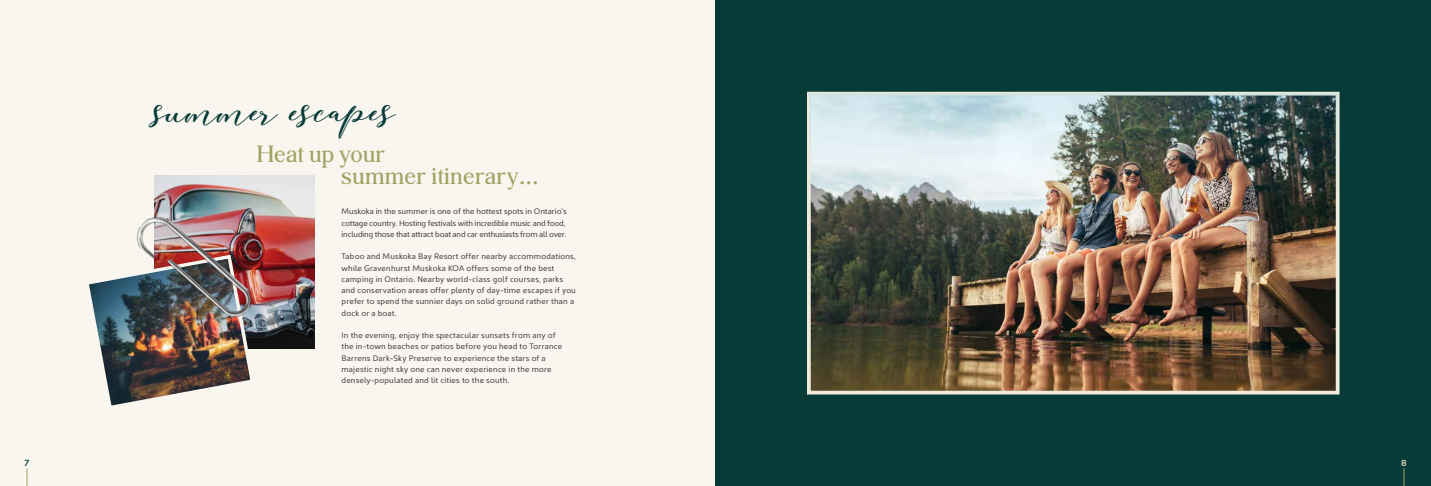
<style>
.page{position:relative;width:1431px;height:486px;background:#fff}
.page>*{position:absolute;margin:0;border:0;box-sizing:border-box;transform-origin:0 0}
.t1{font:43.65px "Strong Farmhouse";letter-spacing:.01em;color:#063b38}
.t2{font:500 26.47px "Agatho";letter-spacing:.01em;color:#a0a362}
.t3{font:600 9px "Kyrial Sans Pro";color:#063b38}
.t4{font:600 9px "Kyrial Sans Pro";color:#e5dec2}
.t5{font:8.1px/11.2px "Kyrial Sans Pro";letter-spacing:.02em;color:#414042}
.t6{font:8.1px/11.2px "Kyrial Sans Pro";letter-spacing:-.02em;color:#414042}
.s1{font-family:"Kyrial Sans Pro";font-weight:400;font-size:27px}
</style>
<div class="page">
<div style="left:0;top:0;width:729px;height:486px;background:#f8f6ef"></div>
<img style="left:154px;top:176px;width:160px;height:172px">
<div style="left:716px;top:0;width:715px;height:486px;background:#063b38"></div>
<img style="left:812px;top:234px;width:523px;height:156px">
<div style="left:807px;top:92px;width:533px;height:303px;border:4px solid #f0ecdd"></div>
<img style="left:809px;top:94px;width:529px;height:140px">
<svg style="left:27px;top:468px;width:1px;height:18px"></svg>
<svg style="left:1404px;top:468px;width:1px;height:18px"></svg>
<img style="left:89px;top:276px;width:167px;height:130px">
<img style="left:130px;top:208px;width:128px;height:121px">
<h1 class="t1" style="left:154px;top:80px;width:243px">summer escapes</h1>
<h2 class="t2" style="left:341px;top:166px;width:199px">summer itinerary<span class="s1">…</span></h2>
<h2 class="t2" style="left:257px;top:143px;width:130px">Heat up your</h2>
<p class="t6" style="left:342px;top:206px;width:227px">Muskoka in the summer is one of the hottest spots in Ontario’s cottage country. Hosting festivals with incredible music and food, including those that attract boat and car enthusiasts from all over.</p>
<p class="t5" style="left:342px;top:251px;width:236px">Taboo and Muskoka Bay Resort offer nearby accommodations, while Gravenhurst Muskoka KOA offers some of the best camping in Ontario. Nearby world-class golf courses, parks and conservation areas offer plenty of day-time escapes if you prefer to spend the sunnier days on solid ground rather than a dock or a boat.</p>
<p class="t5" style="left:342px;top:329px;width:222px">In the evening, enjoy the spectacular sunsets from any of the in-town beaches or patios before you head to Torrance Barrens Dark-Sky Preserve to experience the stars of a majestic night sky one can never experience in the more densely-populated and lit cities to the south.</p>
<p class="t3" style="left:25px;top:456px;width:6px">7</p>
<p class="t4" style="left:1401px;top:456px;width:7px">8</p>
</div>
